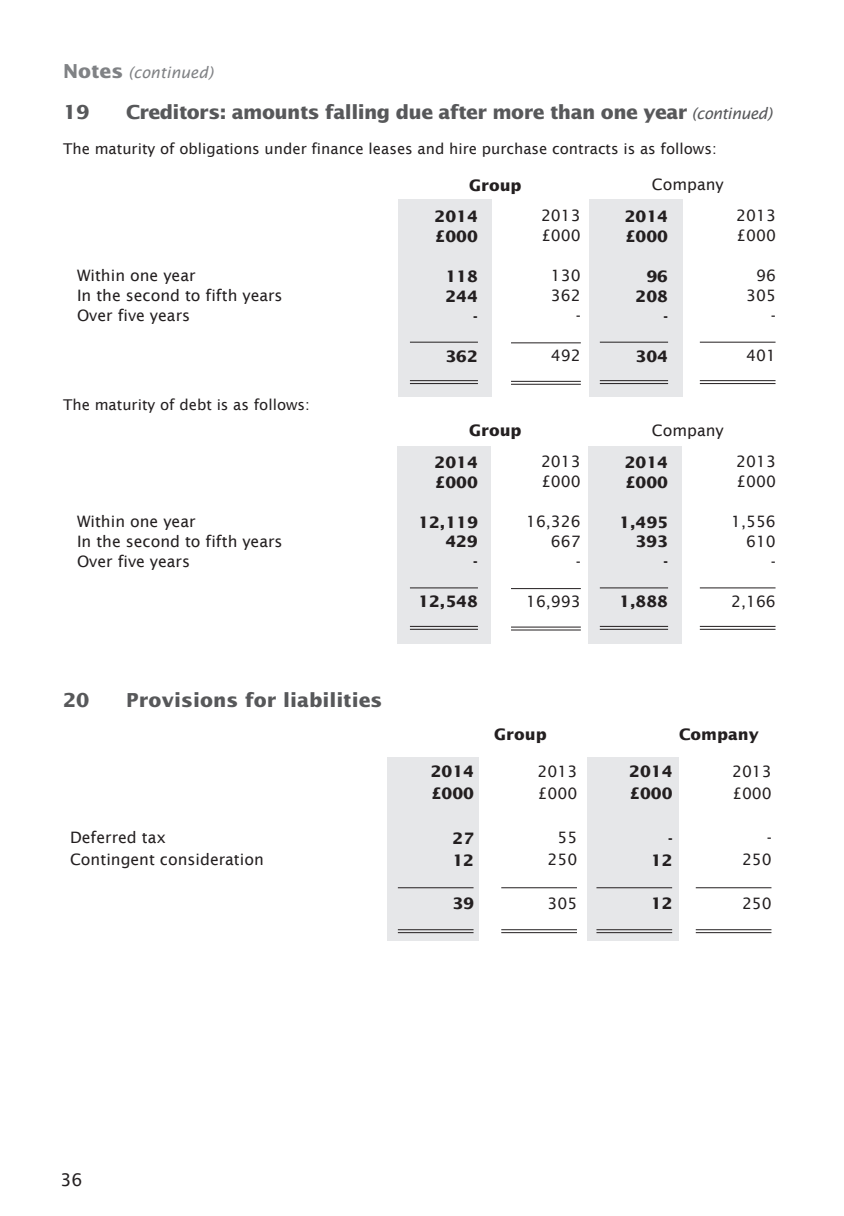
<style>
.page{position:relative;width:844px;height:1216px;background:#fff}
.page>*{position:absolute;margin:0;border:0;box-sizing:border-box;transform-origin:0 0}
.t1{font:700 19.25px "Lucida Sans";letter-spacing:-.03em;color:#57585a}
.t2{font:700 19.25px "Lucida Sans";color:#57585a}
.t3{font:17.5px "Lucida Sans";color:#231f20}
.t4{font:15.75px "Lucida Sans";color:#231f20}
.t5{font:700 15.75px "Lucida Sans";color:#231f20}
.t6{font:italic 15.75px "Lucida Sans";color:#808285}
.t7{font:14.88px "Lucida Sans";color:#231f20}
.s1{font-weight:700;font-style:normal;font-size:19.25px}
.s2{font-weight:400;font-style:italic;font-size:15.75px}
</style>
<div class="page">
<div style="left:588px;top:446px;width:93px;height:198px;background:#e6e7e9"></div>
<div style="left:397px;top:446px;width:93px;height:198px;background:#e6e7e9"></div>
<div style="left:589px;top:200px;width:93px;height:197px;background:#e6e7e9"></div>
<div style="left:387px;top:756px;width:92px;height:184px;background:#e6e7e9"></div>
<div style="left:587px;top:756px;width:91px;height:184px;background:#e6e7e9"></div>
<div style="left:398px;top:200px;width:93px;height:197px;background:#e6e7e9"></div>
<hr style="left:410px;top:342px;width:68px;height:1px;background:#231f20">
<hr style="left:511px;top:342px;width:69px;height:1px;background:#231f20">
<hr style="left:599px;top:342px;width:69px;height:1px;background:#231f20">
<hr style="left:699px;top:342px;width:76px;height:1px;background:#231f20">
<hr style="left:410px;top:380px;width:68px;height:1px;background:#231f20">
<hr style="left:410px;top:383px;width:68px;height:1px;background:#231f20">
<hr style="left:511px;top:381px;width:69px;height:1px;background:#231f20">
<hr style="left:511px;top:384px;width:69px;height:1px;background:#231f20">
<hr style="left:599px;top:380px;width:69px;height:1px;background:#231f20">
<hr style="left:599px;top:383px;width:69px;height:1px;background:#231f20">
<hr style="left:699px;top:380px;width:76px;height:1px;background:#231f20">
<hr style="left:699px;top:383px;width:76px;height:1px;background:#231f20">
<hr style="left:410px;top:587px;width:68px;height:1px;background:#231f20">
<hr style="left:511px;top:588px;width:69px;height:1px;background:#231f20">
<hr style="left:599px;top:587px;width:69px;height:1px;background:#231f20">
<hr style="left:699px;top:587px;width:76px;height:1px;background:#231f20">
<hr style="left:410px;top:626px;width:68px;height:1px;background:#231f20">
<hr style="left:410px;top:629px;width:68px;height:1px;background:#231f20">
<hr style="left:511px;top:626px;width:69px;height:1px;background:#231f20">
<hr style="left:511px;top:629px;width:69px;height:1px;background:#231f20">
<hr style="left:599px;top:626px;width:69px;height:1px;background:#231f20">
<hr style="left:599px;top:629px;width:69px;height:1px;background:#231f20">
<hr style="left:699px;top:626px;width:76px;height:1px;background:#231f20">
<hr style="left:699px;top:629px;width:76px;height:1px;background:#231f20">
<hr style="left:398px;top:887px;width:75px;height:1px;background:#231f20">
<hr style="left:501px;top:887px;width:76px;height:1px;background:#231f20">
<hr style="left:596px;top:887px;width:76px;height:1px;background:#231f20">
<hr style="left:695px;top:887px;width:76px;height:1px;background:#231f20">
<hr style="left:398px;top:929px;width:75px;height:1px;background:#231f20">
<hr style="left:398px;top:932px;width:75px;height:1px;background:#231f20">
<hr style="left:501px;top:929px;width:76px;height:1px;background:#231f20">
<hr style="left:501px;top:932px;width:76px;height:1px;background:#231f20">
<hr style="left:596px;top:929px;width:76px;height:1px;background:#231f20">
<hr style="left:596px;top:932px;width:76px;height:1px;background:#231f20">
<hr style="left:695px;top:929px;width:76px;height:1px;background:#231f20">
<hr style="left:695px;top:932px;width:76px;height:1px;background:#231f20">
<p class="t6" style="left:63px;top:64px;width:152px"><span class="s1">Notes</span> (continued)</p>
<p class="t1" style="left:63px;top:100px;width:28px">19</p>
<p class="t1" style="left:126px;top:100px;width:647px">Creditors: amounts falling due after more than one year <span class="s2">(continued)</span></p>
<p class="t7" style="left:63px;top:140px;width:655px">The maturity of obligations under finance leases and hire purchase contracts is as follows:</p>
<p class="t5" style="left:469px;top:175px;width:54px">Group</p>
<p class="t4" style="left:651px;top:176px;width:73px">Company</p>
<p class="t5" style="left:434px;top:207px;width:45px">2014</p>
<p class="t4" style="left:541px;top:207px;width:41px">2013</p>
<p class="t5" style="left:624px;top:207px;width:45px">2014</p>
<p class="t4" style="left:736px;top:207px;width:41px">2013</p>
<p class="t5" style="left:434px;top:227px;width:45px">£000</p>
<p class="t4" style="left:541px;top:227px;width:41px">£000</p>
<p class="t5" style="left:624px;top:227px;width:45px">£000</p>
<p class="t4" style="left:736px;top:227px;width:41px">£000</p>
<p class="t4" style="left:77px;top:267px;width:120px">Within one year</p>
<p class="t5" style="left:445px;top:266px;width:34px">118</p>
<p class="t4" style="left:551px;top:267px;width:31px">130</p>
<p class="t5" style="left:646px;top:266px;width:23px">96</p>
<p class="t4" style="left:755px;top:267px;width:21px">96</p>
<p class="t4" style="left:77px;top:287px;width:207px">In the second to fifth years</p>
<p class="t5" style="left:445px;top:286px;width:34px">244</p>
<p class="t4" style="left:551px;top:287px;width:31px">362</p>
<p class="t5" style="left:635px;top:286px;width:34px">208</p>
<p class="t4" style="left:745px;top:287px;width:31px">305</p>
<p class="t4" style="left:77px;top:307px;width:115px">Over five years</p>
<p class="t5" style="left:473px;top:306px;width:6px">-</p>
<p class="t4" style="left:575px;top:307px;width:7px">-</p>
<p class="t5" style="left:663px;top:306px;width:6px">-</p>
<p class="t4" style="left:770px;top:307px;width:7px">-</p>
<p class="t5" style="left:445px;top:346px;width:34px">362</p>
<p class="t4" style="left:551px;top:346px;width:31px">492</p>
<p class="t5" style="left:635px;top:346px;width:34px">304</p>
<p class="t4" style="left:745px;top:346px;width:31px">401</p>
<p class="t7" style="left:63px;top:396px;width:248px">The maturity of debt is as follows:</p>
<p class="t5" style="left:469px;top:421px;width:54px">Group</p>
<p class="t4" style="left:651px;top:421px;width:73px">Company</p>
<p class="t5" style="left:434px;top:452px;width:45px">2014</p>
<p class="t4" style="left:541px;top:452px;width:41px">2013</p>
<p class="t5" style="left:624px;top:452px;width:45px">2014</p>
<p class="t4" style="left:736px;top:452px;width:41px">2013</p>
<p class="t5" style="left:434px;top:472px;width:45px">£000</p>
<p class="t4" style="left:541px;top:472px;width:41px">£000</p>
<p class="t5" style="left:624px;top:472px;width:45px">£000</p>
<p class="t4" style="left:736px;top:472px;width:41px">£000</p>
<p class="t4" style="left:77px;top:512px;width:120px">Within one year</p>
<p class="t5" style="left:418px;top:512px;width:61px">12,119</p>
<p class="t4" style="left:526px;top:512px;width:56px">16,326</p>
<p class="t5" style="left:619px;top:512px;width:50px">1,495</p>
<p class="t4" style="left:731px;top:512px;width:46px">1,556</p>
<p class="t4" style="left:77px;top:532px;width:207px">In the second to fifth years</p>
<p class="t5" style="left:445px;top:532px;width:34px">429</p>
<p class="t4" style="left:550px;top:532px;width:31px">667</p>
<p class="t5" style="left:635px;top:532px;width:34px">393</p>
<p class="t4" style="left:745px;top:532px;width:31px">610</p>
<p class="t4" style="left:77px;top:552px;width:115px">Over five years</p>
<p class="t5" style="left:473px;top:552px;width:6px">-</p>
<p class="t4" style="left:575px;top:552px;width:7px">-</p>
<p class="t5" style="left:663px;top:552px;width:6px">-</p>
<p class="t4" style="left:770px;top:552px;width:7px">-</p>
<p class="t5" style="left:418px;top:592px;width:61px">12,548</p>
<p class="t4" style="left:526px;top:592px;width:56px">16,993</p>
<p class="t5" style="left:619px;top:592px;width:50px">1,888</p>
<p class="t4" style="left:731px;top:592px;width:46px">2,166</p>
<p class="t1" style="left:63px;top:688px;width:28px">20</p>
<p class="t2" style="left:126px;top:688px;width:258px">Provisions for liabilities</p>
<p class="t5" style="left:494px;top:724px;width:54px">Group</p>
<p class="t5" style="left:679px;top:724px;width:81px">Company</p>
<p class="t5" style="left:430px;top:762px;width:45px">2014</p>
<p class="t4" style="left:537px;top:762px;width:41px">2013</p>
<p class="t5" style="left:629px;top:762px;width:45px">2014</p>
<p class="t4" style="left:731px;top:762px;width:41px">2013</p>
<p class="t5" style="left:430px;top:783px;width:45px">£000</p>
<p class="t4" style="left:537px;top:784px;width:41px">£000</p>
<p class="t5" style="left:629px;top:783px;width:45px">£000</p>
<p class="t4" style="left:731px;top:784px;width:41px">£000</p>
<p class="t4" style="left:70px;top:828px;width:97px">Deferred tax</p>
<p class="t5" style="left:452px;top:828px;width:23px">27</p>
<p class="t4" style="left:557px;top:828px;width:21px">55</p>
<p class="t5" style="left:668px;top:828px;width:6px">-</p>
<p class="t4" style="left:766px;top:828px;width:7px">-</p>
<p class="t4" style="left:70px;top:850px;width:195px">Contingent consideration</p>
<p class="t5" style="left:452px;top:850px;width:23px">12</p>
<p class="t4" style="left:547px;top:850px;width:31px">250</p>
<p class="t5" style="left:650px;top:850px;width:23px">12</p>
<p class="t4" style="left:741px;top:850px;width:31px">250</p>
<p class="t5" style="left:452px;top:893px;width:23px">39</p>
<p class="t4" style="left:547px;top:894px;width:31px">305</p>
<p class="t5" style="left:650px;top:893px;width:23px">12</p>
<p class="t4" style="left:741px;top:894px;width:31px">250</p>
<p class="t3" style="left:60px;top:1169px;width:24px">36</p>
</div>
